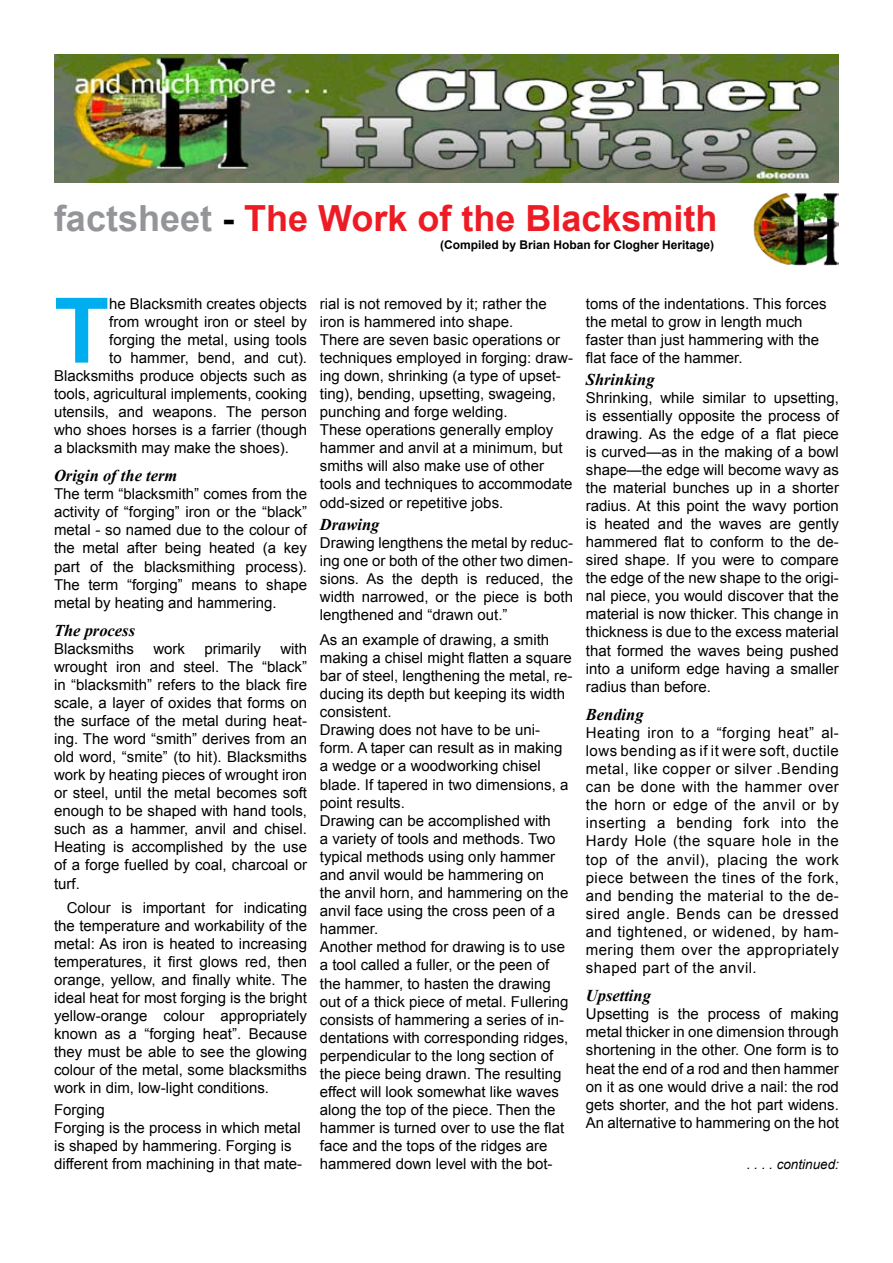
<style>
.page{position:relative;width:893px;height:1263px;background:#fff}
.page>*{position:absolute;margin:0;border:0;box-sizing:border-box;transform-origin:0 0}
.t1{font:700 90.45px "Arial";color:#00adef}
.t2{font:700 36px "Arial";color:#ed1c24}
.t3{font:italic 700 16.5px "Times New Roman";color:#000}
.t4{font:15px/18px "Arial";color:#000;text-align:justify}
.t5{font:italic 13.5px "Arial";color:#000}
.t6{font:700 12px "Arial";color:#000}
.s1{color:#939598}
.s2{color:#000}
</style>
<div class="page">
<img style="left:54px;top:54px;width:785px;height:129px">
<img style="left:753px;top:192px;width:86px;height:74px">
<h2 class="t2" style="left:54px;top:195px;width:665px"><span class="s1">factsheet</span> <span class="s2">-</span> The Work of the Blacksmith</h2>
<p class="t6" style="left:440px;top:236px;width:276px">(Compiled by Brian Hoban for Clogher Heritage)</p>
<h1 class="t1" style="left:54px;top:271px;width:57px">T</h1>
<p class="t4" style="left:109px;top:294px;width:199px">he Blacksmith creates objects</p>
<p class="t4" style="left:109px;top:312px;width:199px">from wrought iron or steel by</p>
<p class="t4" style="left:109px;top:330px;width:199px">forging the metal, using tools</p>
<p class="t4" style="left:109px;top:349px;width:199px">to hammer, bend, and cut).</p>
<p class="t4" style="left:54px;top:367px;width:255px">Blacksmiths produce objects such as</p>
<p class="t4" style="left:54px;top:385px;width:255px">tools, agricultural implements, cooking</p>
<p class="t4" style="left:54px;top:403px;width:255px">utensils, and weapons. The person</p>
<p class="t4" style="left:54px;top:421px;width:255px">who shoes horses is a farrier (though</p>
<p class="t4" style="left:54px;top:439px;width:237px">a blacksmith may make the shoes).</p>
<p class="t3" style="left:54px;top:464px;width:125px">Origin of the term</p>
<p class="t4" style="left:54px;top:485px;width:255px">The term “blacksmith” comes from the activity of “forging” iron or the “black” metal - so named due to the colour of the metal after being heated (a key part of the blacksmithing process).<br>The term “forging” means to shape metal by heating and hammering.</p>
<p class="t3" style="left:54px;top:619px;width:83px">The process</p>
<p class="t4" style="left:54px;top:640px;width:82px">Blacksmiths</p>
<p class="t4" style="left:153px;top:640px;width:33px">work</p>
<p class="t4" style="left:204px;top:640px;width:58px">primarily</p>
<p class="t4" style="left:54px;top:640px;width:255px;text-indent:226px">with wrought iron and steel. The “black” in “blacksmith” refers to the black fire scale, a layer of oxides that forms on the surface of the metal during heat&shy;ing. The word “smith” derives from an old word, “smite” (to hit). Blacksmiths work by heating pieces of wrought iron or steel, until the metal becomes soft enough to be shaped with hand tools, such as a hammer, anvil and chisel.<br>Heating is accomplished by the use of a forge fuelled by coal, charcoal or turf.</p>
<p class="t4" style="left:54px;top:899px;width:255px;text-indent:13px">Colour is important for indicating the temperature and workability of the metal: As iron is heated to increasing temperatures, it first glows red, then orange, yellow, and finally white. The ideal heat for most forging is the bright yellow-orange colour appropriately known as a “forging heat”. Because they must be able to see the glowing colour of the metal, some blacksmiths work in dim, low-light conditions.</p>
<p class="t4" style="left:54px;top:1101px;width:250px;text-align:left">Forging<br>Forging is the process in which metal is shaped by hammering. Forging is different from machining in that mate-</p>
<p class="t4" style="left:320px;top:294px;width:255px;text-align:left">rial is not removed by it; rather the iron is hammered into shape.<br>There are seven basic operations or techniques employed in forging: draw&shy;ing down, shrinking (a type of upset&shy;ting), bending, upsetting, swageing, punching and forge welding.<br>These operations generally employ hammer and anvil at a minimum, but smiths will also make use of other tools and techniques to accommodate odd-sized or repetitive jobs.</p>
<p class="t3" style="left:320px;top:513px;width:61px">Drawing</p>
<p class="t4" style="left:320px;top:534px;width:255px">Drawing lengthens the metal by reduc&shy;ing one or both of the other two dimen&shy;sions. As the depth is reduced, the width narrowed, or the piece is both lengthened and “drawn out.”</p>
<p class="t4" style="left:320px;top:631px;width:254px;text-align:left">As an example of drawing, a smith making a chisel might flatten a square bar of steel, lengthening the metal, re&shy;ducing its depth but keeping its width consistent.<br>Drawing does not have to be uni&shy;form. A taper can result as in making a wedge or a woodworking chisel blade. If tapered in two dimensions, a point results.<br>Drawing can be accomplished with<br>a variety of tools and methods. Two typical methods using only hammer and anvil would be hammering on<br>the anvil horn, and hammering on the anvil face using the cross peen of a hammer.<br>Another method for drawing is to use a tool called a fuller, or the peen of the hammer, to hasten the drawing out of a thick piece of metal. Fullering consists of hammering a series of in&shy;dentations with corresponding ridges, perpendicular to the long section of the piece being drawn. The resulting effect will look somewhat like waves along the top of the piece. Then the hammer is turned over to use the flat face and the tops of the ridges are hammered down level with the bot-</p>
<p class="t4" style="left:586px;top:294px;width:242px;text-align:left">toms of the indentations. This forces the metal to grow in length much faster than just hammering with the flat face of the hammer.</p>
<p class="t3" style="left:586px;top:368px;width:70px">Shrinking</p>
<p class="t4" style="left:586px;top:389px;width:255px">Shrinking, while similar to upsetting, is essentially opposite the process of drawing. As the edge of a flat piece is curved—as in the making of a bowl shape—the edge will become wavy as the material bunches up in a shorter radius. At this point the wavy portion is heated and the waves are gently hammered flat to conform to the de&shy;sired shape. If you were to compare the edge of the new shape to the origi&shy;nal piece, you would discover that the material is now thicker. This change in thickness is due to the excess material that formed the waves being pushed into a uniform edge having a smaller radius than before.</p>
<p class="t3" style="left:586px;top:703px;width:59px">Bending</p>
<p class="t4" style="left:586px;top:724px;width:255px">Heating iron to a “forging heat” al&shy;lows bending as if it were soft, ductile metal, like copper or silver .Bending can be done with the hammer over the horn or edge of the anvil or by inserting a bending fork into the Hardy Hole (the square hole in the top of the anvil), placing the work piece between the tines of the fork, and bending the material to the de&shy;sired angle. Bends can be dressed and tightened, or widened, by ham&shy;mering them over the appropriately shaped part of the anvil.</p>
<p class="t3" style="left:586px;top:984px;width:67px">Upsetting</p>
<p class="t4" style="left:586px;top:1005px;width:255px">Upsetting is the process of making metal thicker in one dimension through shortening in the other. One form is to heat the end of a rod and then hammer on it as one would drive a nail: the rod gets shorter, and the hot part widens.<br>An alternative to hammering on the hot</p>
<p class="t5" style="left:747px;top:1156px;width:94px">. . . . continued:</p>
</div>
